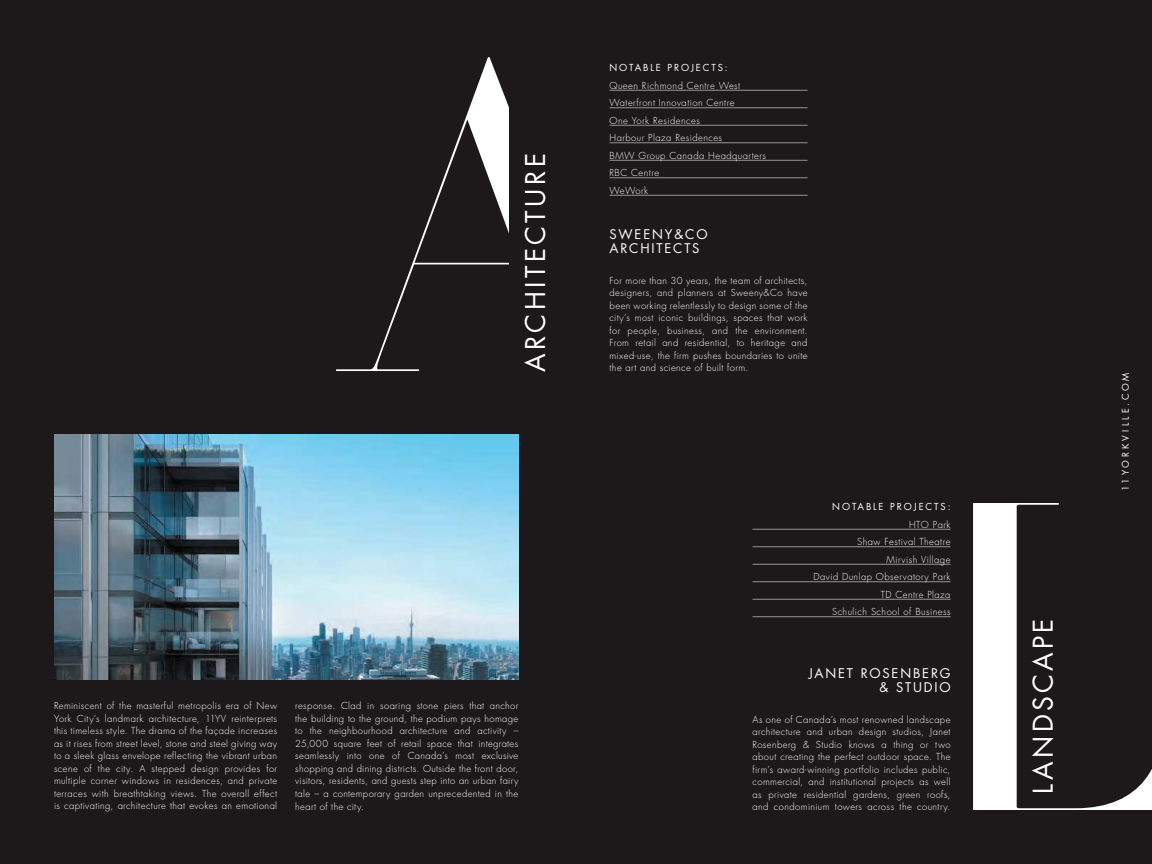
<style>
.page{position:relative;width:1152px;height:864px;background:#1d1819}
.page>*{position:absolute;margin:0;border:0;box-sizing:border-box;transform-origin:0 0}
.t1{font:433px "Didot HTF L96 Light";color:#fff}
.t2{font:26.5px "Futura Std";letter-spacing:.13em;color:#fff}
.t3{font:13px/14.5px "Futura Std";letter-spacing:.14em;color:#fff}
.t4{font:300 9.4px/12.5px "Futura Std";letter-spacing:.05em;color:#fff;text-align:justify}
.t5{font:9.4px "Futura Std";letter-spacing:.2em;color:#fff}
.t6{font:9px "Futura Std";letter-spacing:.305em;color:#fff}
</style>
<div class="page">
<svg style="left:973px;top:503px;width:179px;height:307px"></svg>
<hr style="left:610px;top:90px;width:198px;height:1px;background:#969698">
<hr style="left:610px;top:108px;width:198px;height:1px;background:#969698">
<hr style="left:610px;top:125px;width:198px;height:1px;background:#969698">
<hr style="left:610px;top:143px;width:198px;height:1px;background:#969698">
<hr style="left:610px;top:160px;width:198px;height:1px;background:#969698">
<hr style="left:610px;top:178px;width:198px;height:1px;background:#969698">
<hr style="left:610px;top:195px;width:198px;height:1px;background:#969698">
<hr style="left:753px;top:529px;width:198px;height:1px;background:#969698">
<hr style="left:753px;top:547px;width:198px;height:1px;background:#969698">
<hr style="left:753px;top:564px;width:198px;height:1px;background:#969698">
<hr style="left:753px;top:582px;width:198px;height:1px;background:#969698">
<hr style="left:753px;top:599px;width:198px;height:1px;background:#969698">
<hr style="left:753px;top:617px;width:198px;height:1px;background:#969698">
<img style="left:54px;top:435px;width:464px;height:244px">
<h1 class="t1" style="left:347px;top:-44px;width:292px">A</h1>
<p class="t5" style="left:610px;top:62px;width:120px">NOTABLE PROJECTS:</p>
<p class="t4" style="left:610px;top:77px;width:158px;line-height:17.5px;text-align:left">Queen Richmond Centre West<br>Waterfront Innovation Centre<br>One York Residences<br>Harbour Plaza Residences<br>BMW Group Canada Headquarters<br>RBC Centre<br>WeWork</p>
<h2 class="t2" style="left:519px;top:372px;width:221px;rotate:-90deg">ARCHITECTURE</h2>
<h3 class="t3" style="left:610px;top:227px;width:100px">SWEENY&amp;CO<br>ARCHITECTS</h3>
<p class="t4" style="left:610px;top:274px;width:200px">For more than 30 years, the team of architects, designers, and planners at Sweeny&amp;Co have been working relentlessly to design some of the city’s most iconic buildings, spaces that work for people, business, and the environment.<br>From retail and residential, to heritage and mixed-use, the firm pushes boundaries to unite the art and science of built form.</p>
<p class="t5" style="left:832px;top:501px;width:120px">NOTABLE PROJECTS:</p>
<p class="t4" style="left:813px;top:516px;width:139px;line-height:17.5px;text-align:right">HTO Park<br>Shaw Festival Theatre<br>Mirvish Village<br>David Dunlap Observatory Park<br>TD Centre Plaza<br>Schulich School of Business</p>
<p class="t4" style="left:54px;top:700px;width:225px">Reminiscent of the masterful metropolis era of New York City’s landmark architecture, 11YV reinterprets this timeless style. The drama of the façade increases as it rises from street level, stone and steel giving way to a sleek glass envelope reflecting the vibrant urban scene of the city. A stepped design provides for multiple corner windows in residences, and private terraces with breathtaking views. The overall effect is captivating, architecture that evokes an emotional</p>
<p class="t4" style="left:295px;top:700px;width:225px">response. Clad in soaring stone piers that anchor the building to the ground, the podium pays homage to the neighbourhood architecture and activity – 25,000 square feet of retail space that integrates seamlessly into one of Canada’s most exclusive shopping and dining districts. Outside the front door, visitors, residents, and guests step into an urban fairy tale – a contemporary garden unprecedented in the heart of the city.</p>
<h3 class="t3" style="left:809px;top:666px;width:143px;text-align:right">JANET ROSENBERG &amp; STUDIO</h3>
<p class="t4" style="left:753px;top:713px;width:200px">As one of Canada’s most renowned landscape architecture and urban design studios, Janet Rosenberg &amp; Studio knows a thing or two about creating the perfect outdoor space. The firm’s award-winning portfolio includes public, commercial, and institutional projects as well as private residential gardens, green roofs, and condominium towers across the country.</p>
<h2 class="t2" style="left:1026px;top:794px;width:177px;rotate:-90deg">LANDSCAPE</h2>
<p class="t6" style="left:1120px;top:491px;width:120px;rotate:-90deg">11YORKVILLE.COM</p>
</div>
